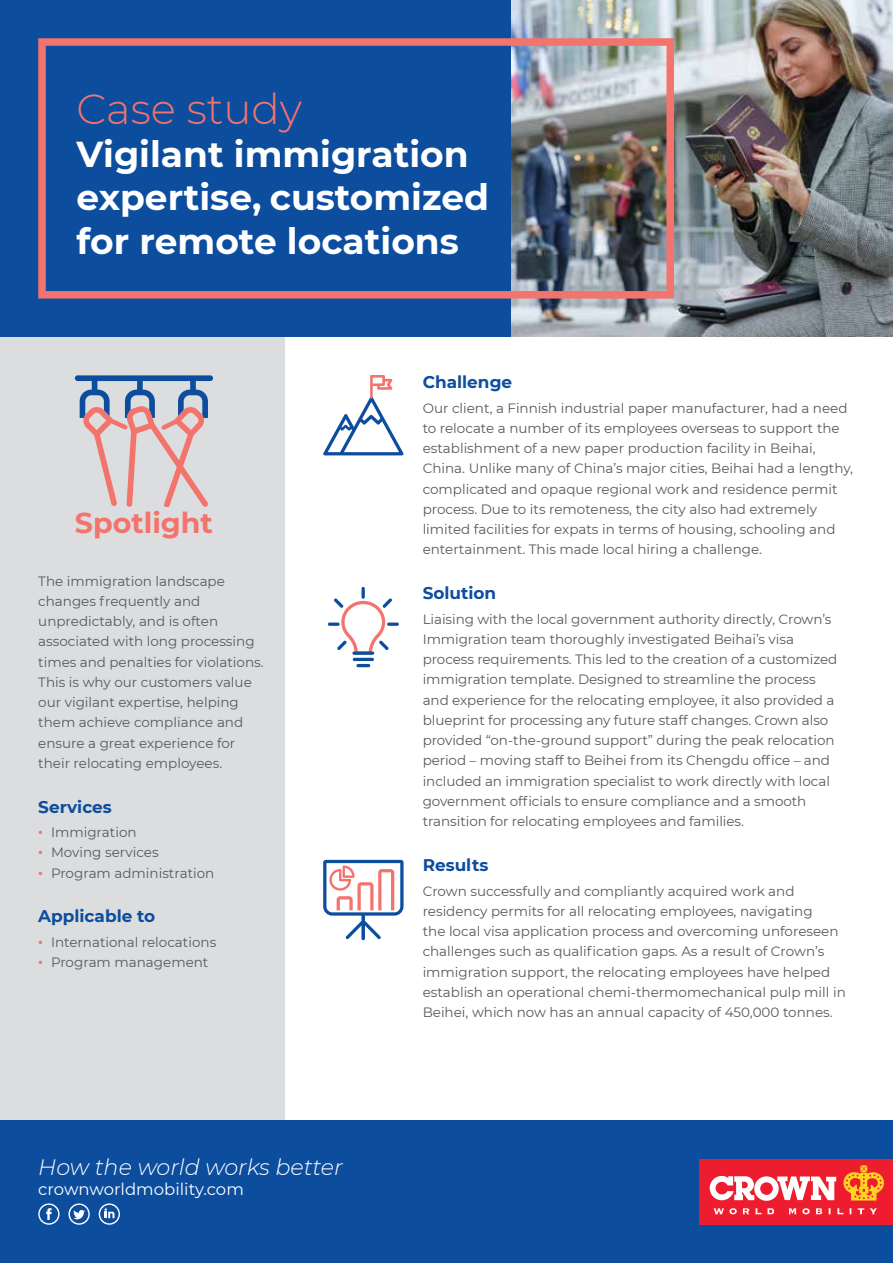
<style>
.page{position:relative;width:893px;height:1263px;background:#fff}
.page>*{position:absolute;margin:0;border:0;box-sizing:border-box;transform-origin:0 0}
.t1{font:300 42px "Montserrat";color:#f3736d}
.t2{font:700 36px/43.2px "Montserrat";color:#fff}
.t3{font:700 28.5px "Montserrat";color:#f3736d}
.t4{font:italic 300 22.35px "Montserrat";color:#fff}
.t5{font:700 16.8px "Montserrat";color:#0c4d9e}
.t6{font:16.5px "Montserrat";color:#fff}
.t7{font:13.5px/20.2px "Montserrat";color:#58595b}
.s1{font-family:"Gill Sans";color:#f3736d}
</style>
<div class="page">
<div style="left:0;top:324px;width:285px;height:825px;background:#dcddde"></div>
<img style="left:510px;top:0;width:383px;height:337px">
<div style="left:0;top:0;width:510px;height:337px;background:#0c4d9e"></div>
<div style="left:38px;top:38px;width:636px;height:261px;border:8px solid #f3736d"></div>
<svg style="left:75px;top:375px;width:138px;height:132px"></svg>
<svg style="left:323px;top:860px;width:81px;height:80px"></svg>
<hr style="left:353px;top:658px;width:21px;height:3px;background:#0c4d9e;border-radius:2px">
<hr style="left:356px;top:664px;width:14px;height:3px;background:#0c4d9e;border-radius:2px">
<svg style="left:387px;top:622px;width:12px;height:4px"></svg>
<svg style="left:328px;top:622px;width:12px;height:4px"></svg>
<svg style="left:334px;top:587px;width:58px;height:68px"></svg>
<svg style="left:323px;top:375px;width:81px;height:80px"></svg>
<div style="left:0;top:1120px;width:893px;height:143px;background:#0c4d9e"></div>
<div style="left:699px;top:1159px;width:194px;height:66px;background:#ed1c2e"></div>
<svg style="left:710px;top:1176px;width:126px;height:25px"></svg>
<svg style="left:843px;top:1165px;width:41px;height:35px"></svg>
<svg style="left:714px;top:1208px;width:163px;height:6px"></svg>
<svg style="left:38px;top:1203px;width:22px;height:22px"></svg>
<svg style="left:68px;top:1203px;width:22px;height:22px"></svg>
<svg style="left:99px;top:1203px;width:21px;height:22px"></svg>
<h1 class="t1" style="left:77px;top:80px;width:227px">Case study</h1>
<h2 class="t2" style="left:77px;top:131px;width:414px">Vigilant immigration expertise, customized for remote locations</h2>
<h3 class="t3" style="left:75px;top:502px;width:140px">Spotlight</h3>
<p class="t7" style="left:38px;top:570px;width:227px">The immigration landscape changes frequently and unpredictably, and is often associated with long processing times and penalties for violations.<br>This is why our customers value our vigilant expertise, helping them achieve compliance and ensure a great experience for their relocating employees.</p>
<p class="t5" style="left:38px;top:794px;width:75px">Services</p>
<p class="t7" style="left:38px;top:822px;width:100px"><span class="s1">•</span> Immigration</p>
<p class="t7" style="left:38px;top:842px;width:122px"><span class="s1">•</span> Moving services</p>
<p class="t7" style="left:38px;top:862px;width:178px"><span class="s1">•</span> Program administration</p>
<p class="t5" style="left:38px;top:904px;width:119px">Applicable to</p>
<p class="t7" style="left:38px;top:931px;width:179px"><span class="s1">•</span> International relocations</p>
<p class="t7" style="left:38px;top:952px;width:172px"><span class="s1">•</span> Program management</p>
<h3 class="t4" style="left:38px;top:1152px;width:306px">How the world works better</h3>
<p class="t6" style="left:38px;top:1177px;width:207px">crownworldmobility.com</p>
<p class="t5" style="left:423px;top:370px;width:91px">Challenge</p>
<p class="t7" style="left:423px;top:397px;width:432px">Our client, a Finnish industrial paper manufacturer, had a need to relocate a number of its employees overseas to support the establishment of a new paper production facility in Beihai, China. Unlike many of China’s major cities, Beihai had a lengthy, complicated and opaque regional work and residence permit process. Due to its remoteness, the city also had extremely limited facilities for expats in terms of housing, schooling and entertainment. This made local hiring a challenge.</p>
<p class="t5" style="left:423px;top:581px;width:75px">Solution</p>
<p class="t7" style="left:423px;top:608px;width:416px">Liaising with the local government authority directly, Crown’s Immigration team thoroughly investigated Beihai’s visa process requirements. This led to the creation of a customized immigration template. Designed to streamline the process and experience for the relocating employee, it also provided a blueprint for processing any future staff changes. Crown also provided “on-the-ground support” during the peak relocation period – moving staff to Beihei from its Chengdu office – and included an immigration specialist to work directly with local government officials to ensure compliance and a smooth transition for relocating employees and families.</p>
<p class="t5" style="left:423px;top:853px;width:67px">Results</p>
<p class="t7" style="left:423px;top:880px;width:425px">Crown successfully and compliantly acquired work and residency permits for all relocating employees, navigating<br>the local visa application process and overcoming unforeseen challenges such as qualification gaps. As a result of Crown’s immigration support, the relocating employees have helped establish an operational chemi-thermomechanical pulp mill in Beihei, which now has an annual capacity of 450,000 tonnes.</p>
</div>
